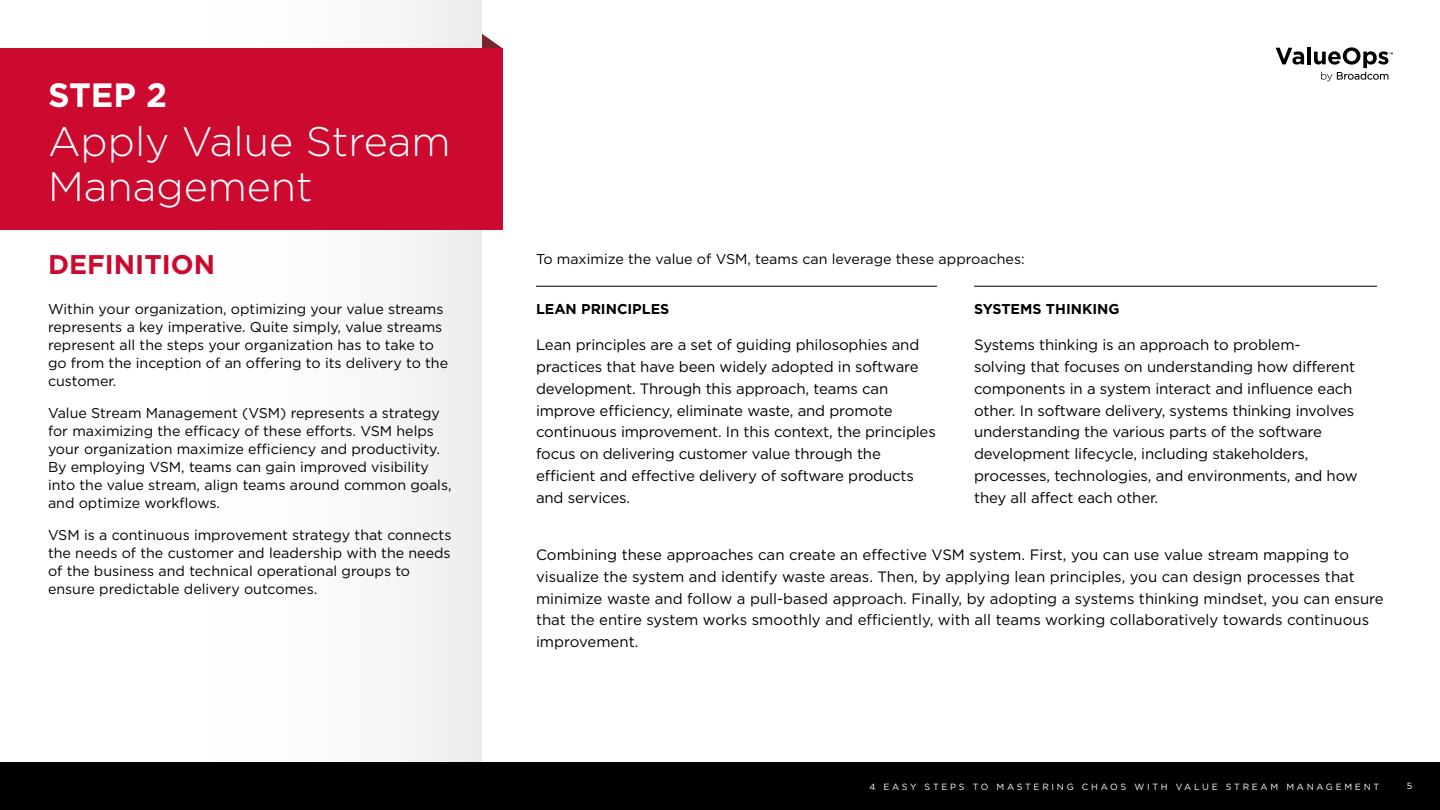
<style>
.page{position:relative;width:1440px;height:810px;background:#fff}
.page>*{position:absolute;margin:0;border:0;box-sizing:border-box;transform-origin:0 0}
.t1{font:300 41.25px/45px "Gotham";color:#fff}
.t2{font:700 33.75px "Gotham";color:#fff}
.t3{font:700 27px "Gotham";color:#cc092f}
.t4{font:15px/21.8px "Gotham";letter-spacing:-.01em;color:#000}
.t5{font:14.25px/18px "Gotham";color:#000}
.t6{font:700 14.25px "Gotham";color:#000}
.t7{font:9px "Gotham";letter-spacing:.3em;color:#fff}
</style>
<div class="page">
<div style="left:0;top:762px;width:1440px;height:48px;background:#000"></div>
<svg style="left:1276px;top:48px;width:28px;height:17px"></svg>
<hr style="left:1307px;top:47px;width:4px;height:17px;background:#000">
<svg style="left:1314px;top:47px;width:79px;height:34px"></svg>
<div style="left:0;top:0;width:482px;height:762px;background:linear-gradient(to right,#fff,#f3f3f3)"></div>
<svg style="left:482px;top:33px;width:20px;height:15px"></svg>
<div style="left:0;top:48px;width:503px;height:182px;background:#cc092f"></div>
<hr style="left:536px;top:286px;width:401px;height:1px;background:#000">
<hr style="left:974px;top:286px;width:403px;height:1px;background:#000">
<h2 class="t2" style="left:48px;top:72px;width:121px">STEP 2</h2>
<h1 class="t1" style="left:48px;top:118px;width:404px">Apply Value Stream<br>Management</h1>
<h3 class="t3" style="left:48px;top:246px;width:169px">DEFINITION</h3>
<p class="t5" style="left:536px;top:249px;width:490px">To maximize the value of VSM, teams can leverage these approaches:</p>
<p class="t5" style="left:48px;top:299px;width:402px">Within your organization, optimizing your value streams represents a key imperative. Quite simply, value streams represent all the steps your organization has to take to go from the inception of an offering to its delivery to the customer.</p>
<p class="t5" style="left:48px;top:403px;width:405px">Value Stream Management (VSM) represents a strategy for maximizing the efficacy of these efforts. VSM helps your organization maximize efficiency and productivity.<br>By employing VSM, teams can gain improved visibility into the value stream, align teams around common goals, and optimize workflows.</p>
<p class="t5" style="left:48px;top:526px;width:405px">VSM is a continuous improvement strategy that connects the needs of the customer and leadership with the needs of the business and technical operational groups to ensure predictable delivery outcomes.</p>
<p class="t6" style="left:536px;top:299px;width:135px">LEAN PRINCIPLES</p>
<p class="t4" style="left:536px;top:334px;width:401px">Lean principles are a set of guiding philosophies and practices that have been widely adopted in software development. Through this approach, teams can improve efficiency, eliminate waste, and promote continuous improvement. In this context, the principles focus on delivering customer value through the efficient and effective delivery of software products and services.</p>
<p class="t6" style="left:974px;top:299px;width:147px">SYSTEMS THINKING</p>
<p class="t4" style="left:974px;top:334px;width:385px">Systems thinking is an approach to problem-<br>solving that focuses on understanding how different components in a system interact and influence each other. In software delivery, systems thinking involves understanding the various parts of the software development lifecycle, including stakeholders, processes, technologies, and environments, and how they all affect each other.</p>
<p class="t4" style="left:536px;top:544px;width:849px">Combining these approaches can create an effective VSM system. First, you can use value stream mapping to visualize the system and identify waste areas. Then, by applying lean principles, you can design processes that minimize waste and follow a pull-based approach. Finally, by adopting a systems thinking mindset, you can ensure that the entire system works smoothly and efficiently, with all teams working collaboratively towards continuous improvement.</p>
<p class="t7" style="left:869px;top:781px;width:511px">4 EASY STEPS TO MASTERING CHAOS WITH VALUE STREAM MANAGEMENT</p>
<p class="t7" style="left:1407px;top:780px;width:7px">5</p>
</div>
